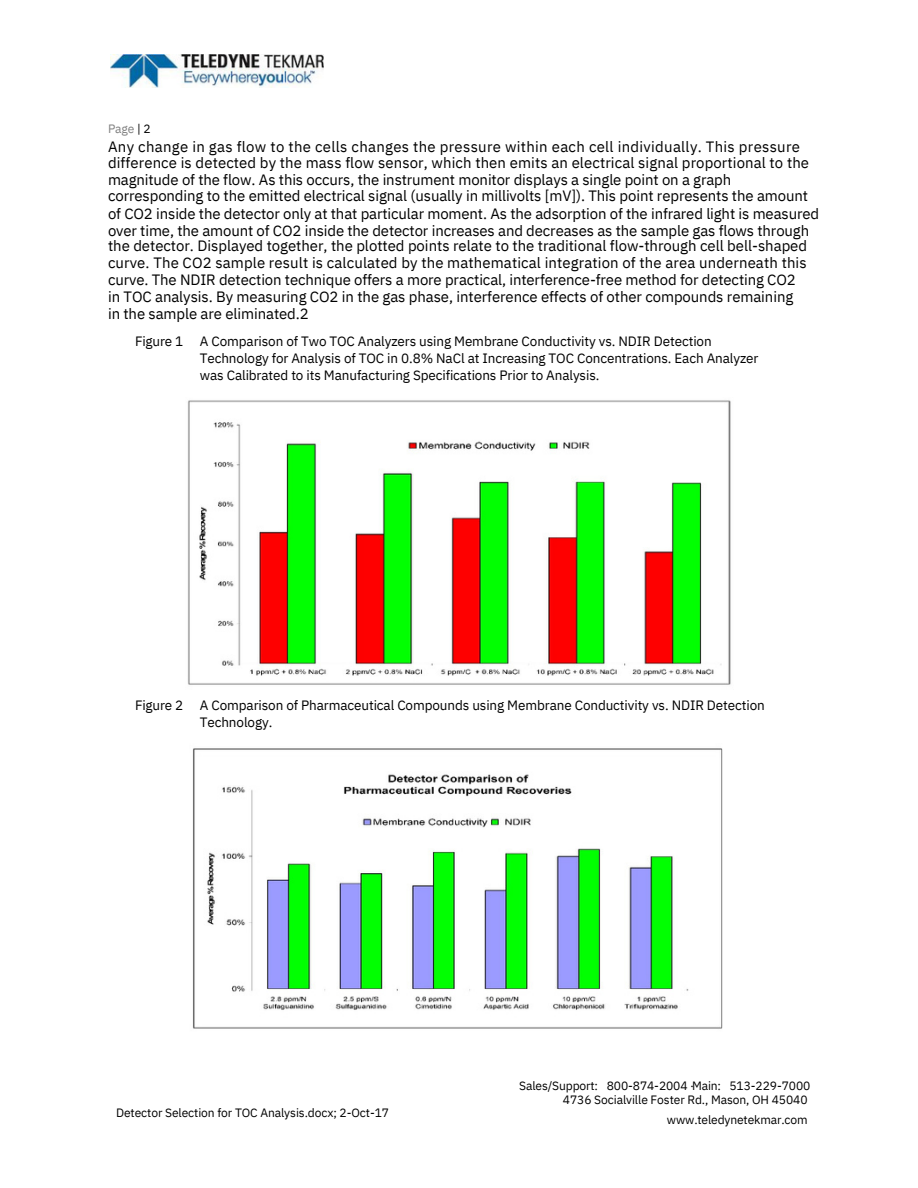
<style>
.page{position:relative;width:918px;height:1188px;background:#fff}
.page>*{position:absolute;margin:0;border:0;box-sizing:border-box;transform-origin:0 0}
.t1{font:15px/16.2px "IBM Plex Sans";letter-spacing:-.005em;color:#000}
.t2{font:13.5px/16.8px "IBM Plex Sans";letter-spacing:-.01em;color:#000}
.t3{font:12px/13.5px "IBM Plex Sans";letter-spacing:-.01em;color:#000;text-align:right}
.t4{font:12px "IBM Plex Sans";color:#7f7f7f}
.s1{color:#000}
</style>
<div class="page">
<img style="left:110px;top:54px;width:214px;height:34px">
<img style="left:187px;top:400px;width:544px;height:285px">
<img style="left:192px;top:748px;width:531px;height:281px">
<p class="t4" style="left:108px;top:121px;width:44px">Page <span class="s1">| 2</span></p>
<p class="t1" style="left:108px;top:139px;width:703px">Any change in gas flow to the cells changes the pressure within each cell individually. This pressure difference is detected by the mass flow sensor, which then emits an electrical signal proportional to the magnitude of the flow. As this occurs, the instrument monitor displays a single point on a graph corresponding to the emitted electrical signal (usually in millivolts [mV]). This point represents the amount</p>
<p class="t1" style="left:108px;top:205px;width:713px">of CO2 inside the detector only at that particular moment. As the adsorption of the infrared light is measured over time, the amount of CO2 inside the detector increases and decreases as the sample gas flows through the detector. Displayed together, the plotted points relate to the traditional flow-through cell bell-shaped curve. The CO2 sample result is calculated by the mathematical integration of the area underneath this</p>
<h1 class="t1" style="left:108px;top:271px;width:689px;line-height:16.8px">curve. The NDIR detection technique offers a more practical, interference-free method for detecting CO2 in TOC analysis. By measuring CO2 in the gas phase, interference effects of other compounds remaining in the sample are eliminated.2</h1>
<p class="t2" style="left:135px;top:332px;width:50px">Figure 1</p>
<p class="t2" style="left:200px;top:333px;width:560px">A Comparison of Two TOC Analyzers using Membrane Conductivity vs. NDIR Detection<br>Technology for Analysis of TOC in 0.8% NaCl at Increasing TOC Concentrations. Each Analyzer was Calibrated to its Manufacturing Specifications Prior to Analysis.</p>
<p class="t2" style="left:135px;top:696px;width:50px">Figure 2</p>
<p class="t2" style="left:200px;top:697px;width:567px">A Comparison of Pharmaceutical Compounds using Membrane Conductivity vs. NDIR Detection<br>Technology.</p>
<h1 class="t3" style="left:116px;top:1106px;width:274px">Detector Selection for TOC Analysis.docx; 2-Oct-17</h1>
<h1 class="t3" style="left:519px;top:1078px;width:80px">Sales/Support:</h1>
<p class="t3" style="left:692px;top:1079px;width:31px">Main:</p>
<p class="t3" style="left:563px;top:1079px;width:249px">513-229-7000<br>4736 Socialville Foster Rd., Mason, OH 45040</p>
<h1 class="t3" style="left:667px;top:1113px;width:142px">www.teledynetekmar.com</h1>
<h1 class="t3" style="left:607px;top:1079px;width:89px">800-874-2004 ·</h1>
</div>
